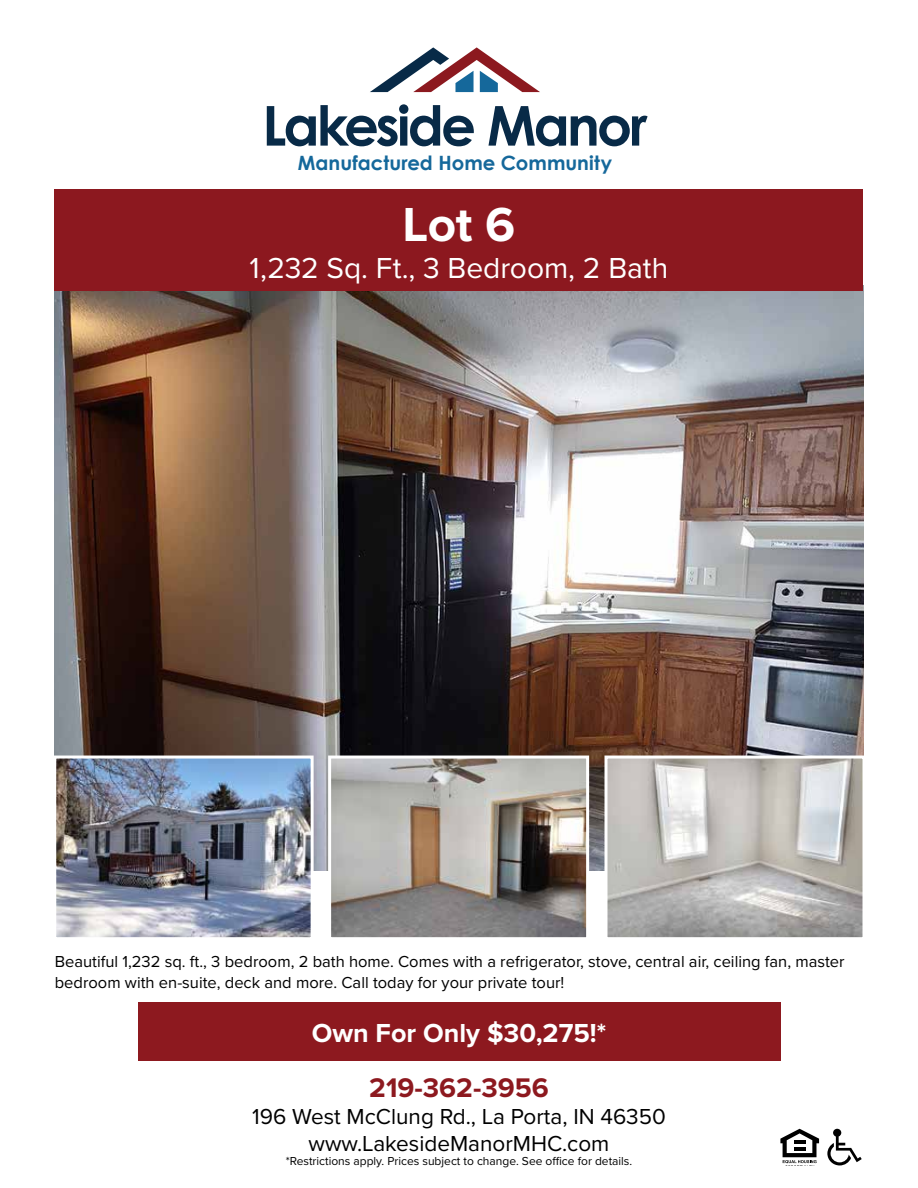
<style>
.page{position:relative;width:918px;height:1188px;background:#fff}
.page>*{position:absolute;margin:0;border:0;box-sizing:border-box;transform-origin:0 0}
.t1{font:700 55.05px "Century Gothic";letter-spacing:-.05em;color:#082a47}
.t2{font:700 49.5px "Proxima Nova";color:#fff}
.t3{font:30px "Proxima Nova";letter-spacing:-.005em;color:#fff}
.t4{font:700 27.9px "Proxima Nova";color:#8d191f}
.t5{font:700 27px "Proxima Nova";color:#fff}
.t6{font:22.5px/27px "Proxima Nova";color:#000;text-align:center}
.t7{font:700 19.65px "Century Gothic";color:#15689b}
.t8{font:16.5px/21px "Proxima Nova";color:#000}
.t9{font:12px "Proxima Nova";color:#000}
</style>
<div class="page">
<img style="left:55px;top:285px;width:809px;height:585px">
<div style="left:55px;top:189px;width:808px;height:102px;background:#8c181f"></div>
<svg style="left:370px;top:47px;width:170px;height:45px"></svg>
<div style="left:138px;top:1002px;width:642px;height:58px;background:#8d191f"></div>
<svg style="left:780px;top:1129px;width:39px;height:34px"></svg>
<svg style="left:827px;top:1129px;width:35px;height:36px"></svg>
<img style="left:57px;top:760px;width:253px;height:176px">
<div style="left:53px;top:756px;width:261px;height:184px;border:3px solid #fff"></div>
<img style="left:608px;top:760px;width:254px;height:176px">
<div style="left:604px;top:756px;width:262px;height:184px;border:3px solid #fff"></div>
<img style="left:332px;top:760px;width:253px;height:176px">
<div style="left:328px;top:756px;width:261px;height:184px;border:3px solid #fff"></div>
<h1 class="t1" style="left:262px;top:84px;width:387px">Lakeside Manor</h1>
<p class="t7" style="left:298px;top:148px;width:316px">Manufactured Home Community</p>
<h2 class="t2" style="left:403px;top:187px;width:114px">Lot 6</h2>
<h3 class="t3" style="left:250px;top:245px;width:420px">1,232 Sq. Ft., 3 Bedroom, 2 Bath</h3>
<p class="t8" style="left:55px;top:950px;width:791px">Beautiful 1,232 sq. ft., 3 bedroom, 2 bath home. Comes with a refrigerator, stove, central air, ceiling fan, master bedroom with en-suite, deck and more. Call today for your private tour!</p>
<h3 class="t5" style="left:312px;top:1013px;width:296px">Own For Only $30,275!*</h3>
<h3 class="t4" style="left:369px;top:1067px;width:181px">219-362-3956</h3>
<h3 class="t6" style="left:252px;top:1102px;width:415px">196 West McClung Rd., La Porta, IN 46350 www.LakesideManorMHC.com</h3>
<p class="t9" style="left:286px;top:1153px;width:348px">*Restrictions apply. Prices subject to change. See office for details.</p>
</div>
